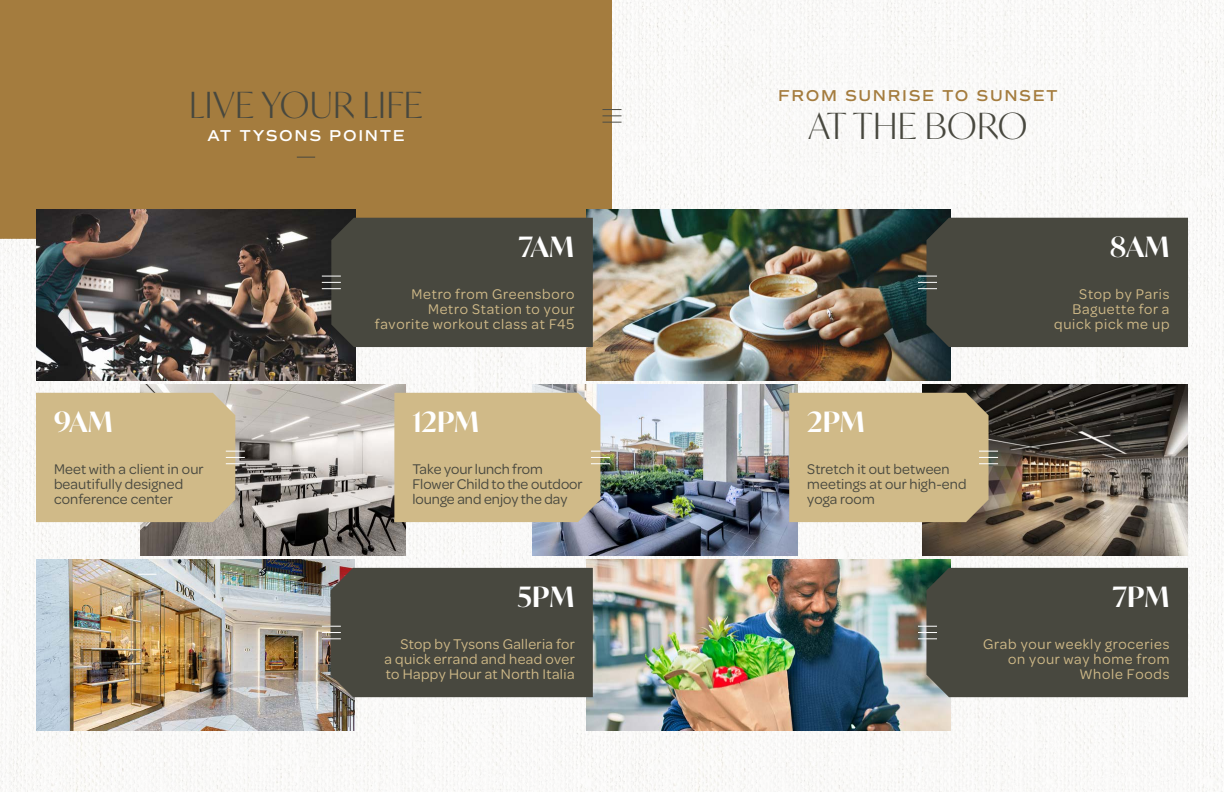
<style>
.page{position:relative;width:1224px;height:792px;background:#fff}
.page>*{position:absolute;margin:0;border:0;box-sizing:border-box;transform-origin:0 0}
.t1{font:300 36px "Ivy Mode";letter-spacing:.01em;color:#48483f}
.t2{font:600 28px "Ivy Mode";color:#fff}
.t3{font:600 16px "Commuters Sans";letter-spacing:.1em;color:#a47c3e}
.t4{font:600 16px "Commuters Sans";letter-spacing:.1em;color:#fff}
.t5{font:15px/15px "Omnes";letter-spacing:.05em;color:#d0ba88;text-align:right}
.t6{font:15px/15px "Omnes";letter-spacing:.01em;color:#48483f}
</style>
<div class="page">
<div style="left:0;top:0;width:612px;height:238px;background:#a47c3e"></div>
<img style="left:0;top:238px;width:612px;height:554px">
<img style="left:612px;top:0;width:612px;height:792px">
<svg style="left:297px;top:157px;width:18px;height:1px"></svg>
<img style="left:36px;top:209px;width:320px;height:172px">
<img style="left:586px;top:209px;width:365px;height:172px">
<img style="left:36px;top:559px;width:319px;height:172px">
<img style="left:586px;top:559px;width:365px;height:172px">
<img style="left:140px;top:384px;width:266px;height:172px">
<img style="left:532px;top:384px;width:266px;height:172px">
<img style="left:922px;top:384px;width:266px;height:172px">
<div style="left:322px;top:218px;width:271px;height:129px;background:#48483f"></div>
<div style="left:918px;top:218px;width:270px;height:129px;background:#48483f"></div>
<svg style="left:789px;top:393px;width:209px;height:129px;background:#c7b283"></svg>
<svg style="left:394px;top:393px;width:216px;height:129px;background:#cdb98a"></svg>
<svg style="left:602px;top:109px;width:20px;height:7px"></svg>
<svg style="left:602px;top:122px;width:20px;height:1px"></svg>
<div style="left:36px;top:393px;width:209px;height:129px;background:#d0ba88"></div>
<div style="left:322px;top:568px;width:271px;height:129px;background:#48483f"></div>
<div style="left:918px;top:568px;width:270px;height:129px;background:#48483f"></div>
<svg style="left:138px;top:574px;width:18px;height:1px"></svg>
<h1 class="t1" style="left:189px;top:81px;width:235px">LIVE YOUR LIFE</h1>
<p class="t4" style="left:207px;top:126px;width:199px">AT TYSONS POINTE</p>
<h2 class="t2" style="left:54px;top:403px;width:60px">9AM</h2>
<p class="t6" style="left:54px;top:461px;width:151px">Meet with a client in our beautifully designed conference center</p>
<h2 class="t2" style="left:519px;top:228px;width:57px">7AM</h2>
<p class="t5" style="left:375px;top:286px;width:201px">Metro from Greensboro<br>Metro Station to your favorite workout class at F45</p>
<h2 class="t2" style="left:412px;top:403px;width:68px">12PM</h2>
<p class="t6" style="left:412px;top:461px;width:172px">Take your lunch from<br>Flower Child to the outdoor lounge and enjoy the day</p>
<h2 class="t2" style="left:518px;top:578px;width:58px">5PM</h2>
<p class="t5" style="left:384px;top:636px;width:192px;text-align:justify;text-indent:16px">Stop by Tysons Galleria for a quick errand and head over to Happy Hour at North Italia</p>
<p class="t3" style="left:778px;top:86px;width:281px">FROM SUNRISE TO SUNSET</p>
<h1 class="t1" style="left:809px;top:102px;width:220px">AT THE BORO</h1>
<h2 class="t2" style="left:807px;top:403px;width:59px">2PM</h2>
<p class="t6" style="left:807px;top:461px;width:161px">Stretch it out between meetings at our high-end yoga room</p>
<h2 class="t2" style="left:1110px;top:228px;width:61px">8AM</h2>
<p class="t5" style="left:1054px;top:286px;width:117px">Stop by Paris<br>Baguette for a quick pick me up</p>
<h2 class="t2" style="left:1113px;top:578px;width:58px">7PM</h2>
<p class="t5" style="left:983px;top:636px;width:188px">Grab your weekly groceries on your way home from<br>Whole Foods</p>
</div>
